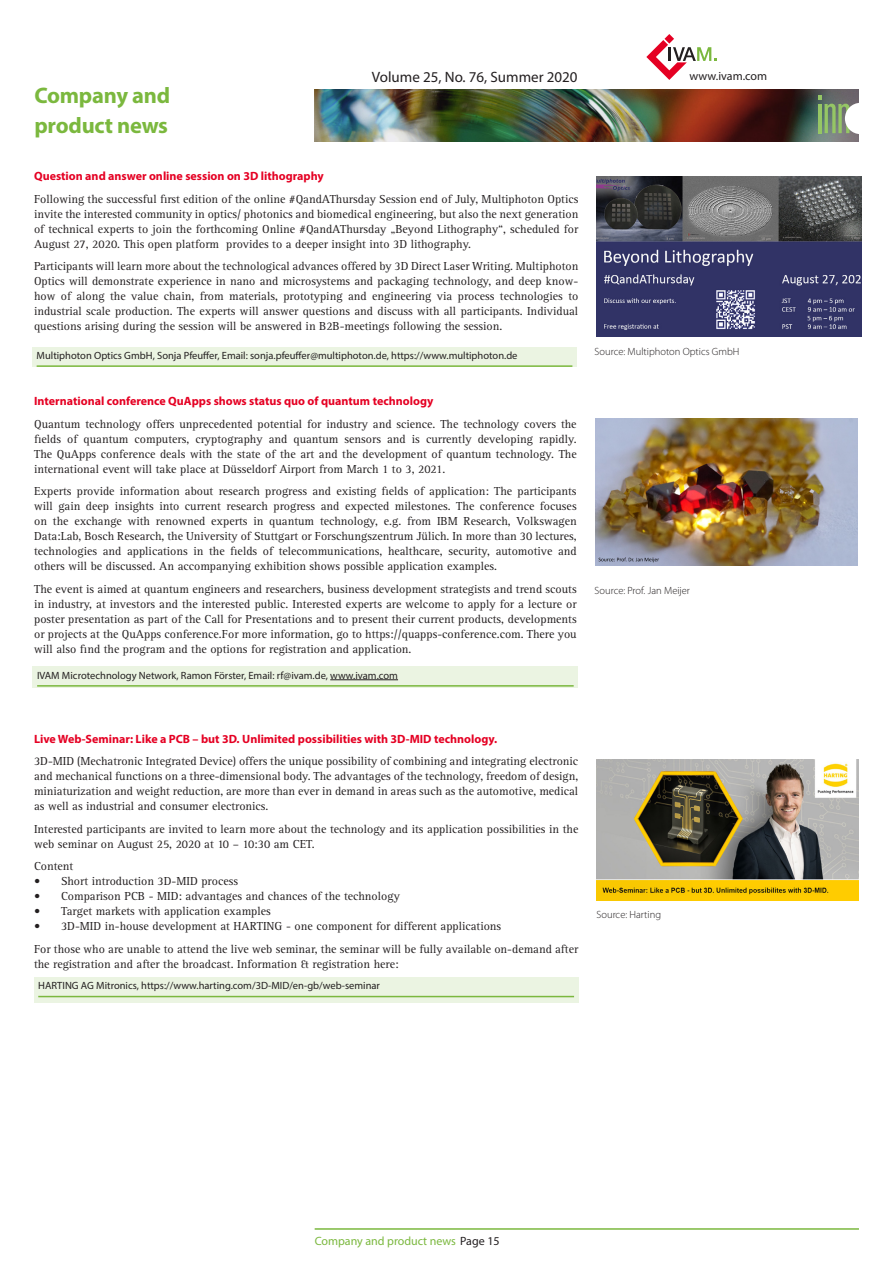
<style>
.page{position:relative;width:893px;height:1263px;background:#fff}
.page>*{position:absolute;margin:0;border:0;box-sizing:border-box;transform-origin:0 0}
._0_rubrik{font:700 22.5px/30px "Myriad Pro";letter-spacing:-.01em;color:#7bb83e}
.titel_ausgabe{font:15px "Myriad Pro";color:#231f20}
._6_1_firmen_und_prod{font:12px/15px "Agfa Rotis Serif";color:#231f20;text-align:justify}
._6_1_firmen_und_prod-2{font:700 12px "Myriad Pro";color:#e50023}
.t1{font:12px "Myriad Pro";color:#7bb83e}
.t2{font:12px "Myriad Pro";color:#231f20}
._7_bildunterschrift{font:10.5px "Myriad Pro";color:#231f20}
._7_bildunterschrift-2{font:300 10.5px "Myriad Pro";color:#231f20}
.s1{color:#231f20}
</style>
<div class="page">
<img style="left:315px;top:89px;width:544px;height:53px">
<hr style="left:315px;top:1228px;width:544px;height:2px;background:#7bb83e">
<svg style="left:819px;top:96px;width:40px;height:38px"></svg>
<svg style="left:646px;top:34px;width:70px;height:46px"></svg>
<img style="left:597px;top:176px;width:265px;height:160px">
<img style="left:595px;top:419px;width:263px;height:147px">
<div style="left:33px;top:667px;width:545px;height:21px;background:#ebf4e2"></div>
<hr style="left:37px;top:685px;width:537px;height:2px;background:#7bb83e">
<hr style="left:330px;top:679px;width:68px;height:1px;background:#231f20">
<img style="left:597px;top:760px;width:262px;height:141px">
<div style="left:34px;top:977px;width:544px;height:26px;background:#ebf4e2"></div>
<hr style="left:38px;top:996px;width:536px;height:1px;background:#7bb83e">
<div style="left:32px;top:347px;width:545px;height:20px;background:#ebf4e2"></div>
<hr style="left:37px;top:365px;width:535px;height:2px;background:#7bb83e">
<p class="_0_rubrik" style="left:34px;top:80px;width:137px">Company and product news</p>
<p class="titel_ausgabe" style="left:372px;top:68px;width:207px">Volume 25, No. 76, Summer 2020</p>
<p class="_6_1_firmen_und_prod-2" style="left:34px;top:168px;width:291px">Question and answer online session on 3D lithography</p>
<p class="_6_1_firmen_und_prod" style="left:34px;top:191px;width:546px">Following the successful first edition of the online #QandAThursday Session end of July, Multiphoton Optics invite the interested community in optics/ photonics and biomedical engineering, but also the next generation of technical experts to join the forthcoming Online #QandAThursday „Beyond Lithography“, scheduled for August 27, 2020. This open platform provides to a deeper insight into 3D lithography.</p>
<p class="_6_1_firmen_und_prod" style="left:34px;top:259px;width:546px">Participants will learn more about the technological advances offered by 3D Direct Laser Writing. Multiphoton Optics will demonstrate experience in nano and microsystems and packaging technology, and deep know&shy;how of along the value chain, from materials, prototyping and engineering via process technologies to industrial scale production. The experts will answer questions and discuss with all participants. Individual questions arising during the session will be answered in B2B-meetings following the session.</p>
<p class="_7_bildunterschrift" style="left:37px;top:349px;width:482px">Multiphoton Optics GmbH, Sonja Pfeuffer, Email: sonja.pfeuffer@multiphoton.de, https://www.multiphoton.de</p>
<p class="t2" style="left:690px;top:68px;width:79px">www.ivam.com</p>
<p class="_7_bildunterschrift-2" style="left:595px;top:345px;width:146px">Source: Multiphoton Optics GmbH</p>
<p class="_6_1_firmen_und_prod-2" style="left:34px;top:393px;width:401px">International conference QuApps shows status quo of quantum technology</p>
<p class="_6_1_firmen_und_prod" style="left:34px;top:416px;width:544px">Quantum technology offers unprecedented potential for industry and science. The technology covers the fields of quantum computers, cryptography and quantum sensors and is currently developing rapidly.<br>The QuApps conference deals with the state of the art and the development of quantum technology. The international event will take place at Düsseldorf Airport from March 1 to 3, 2021.</p>
<p class="_6_1_firmen_und_prod" style="left:34px;top:484px;width:544px">Experts provide information about research progress and existing fields of application: The participants will gain deep insights into current research progress and expected milestones. The conference focuses on the exchange with renowned experts in quantum technology, e.g. from IBM Research, Volkswagen Data:Lab, Bosch Research, the University of Stuttgart or Forschungszentrum Jülich. In more than 30 lectures, technologies and applications in the fields of telecommunications, healthcare, security, automotive and others will be discussed. An accompanying exhibition shows possible application examples.</p>
<p class="_6_1_firmen_und_prod" style="left:34px;top:581px;width:544px">The event is aimed at quantum engineers and researchers, business development strategists and trend scouts in industry, at investors and the interested public. Interested experts are welcome to apply for a lecture or poster presentation as part of the Call for Presentations and to present their current products, developments or projects at the QuApps conference.For more information, go to https://quapps-conference.com. There you will also find the program and the options for registration and application.</p>
<p class="_7_bildunterschrift-2" style="left:595px;top:584px;width:97px">Source: Prof. Jan Meijer</p>
<p class="_7_bildunterschrift" style="left:37px;top:669px;width:362px">IVAM Microtechnology Network, Ramon Förster, Email: rf@ivam.de, www.ivam.com</p>
<p class="_6_1_firmen_und_prod-2" style="left:34px;top:731px;width:465px">Live Web-Seminar: Like a PCB – but 3D. Unlimited possibilities with 3D-MID technology.</p>
<p class="_6_1_firmen_und_prod" style="left:34px;top:754px;width:546px">3D-MID (Mechatronic Integrated Device) offers the unique possibility of combining and integrating electronic and mechanical functions on a three-dimensional body. The advantages of the technology, freedom of design, miniaturization and weight reduction, are more than ever in demand in areas such as the automotive, medical as well as industrial and consumer electronics.</p>
<p class="_6_1_firmen_und_prod" style="left:34px;top:821px;width:546px">Interested participants are invited to learn more about the technology and its application possibilities in the web seminar on August 25, 2020 at 10 – 10:30 am CET.</p>
<p class="_6_1_firmen_und_prod" style="left:34px;top:859px;width:41px">Content</p>
<p class="_6_1_firmen_und_prod" style="left:34px;top:874px;width:206px">• Short introduction 3D-MID process</p>
<p class="_6_1_firmen_und_prod" style="left:34px;top:889px;width:367px">• Comparison PCB - MID: advantages and chances of the technology</p>
<p class="_6_1_firmen_und_prod" style="left:34px;top:904px;width:238px">• Target markets with application examples</p>
<p class="_6_1_firmen_und_prod" style="left:34px;top:919px;width:469px">• 3D-MID in-house development at HARTING - one component for different applications</p>
<p class="_6_1_firmen_und_prod" style="left:34px;top:941px;width:546px">For those who are unable to attend the live web seminar, the seminar will be fully available on-demand after the registration and after the broadcast. Information &amp; registration here:</p>
<p class="_7_bildunterschrift" style="left:38px;top:979px;width:343px">HARTING AG Mitronics, https://www.harting.com/3D-MID/en-gb/web-seminar</p>
<p class="_7_bildunterschrift-2" style="left:597px;top:908px;width:66px">Source: Harting</p>
<p class="t1" style="left:315px;top:1234px;width:186px">Company and product news <span class="s1">Page 15</span></p>
</div>
